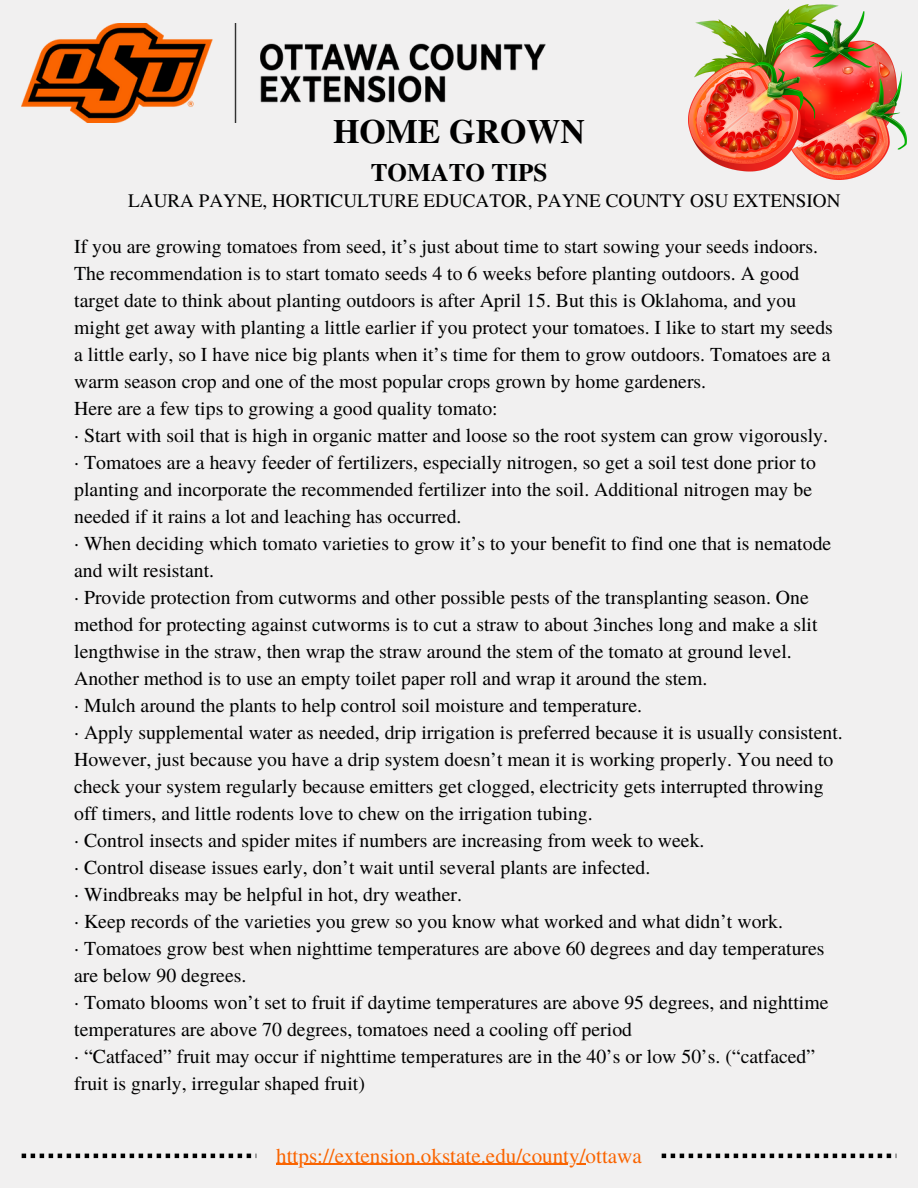
<style>
.page{position:relative;width:918px;height:1188px;background:#f1f0f0}
.page>*{position:absolute;margin:0;border:0;box-sizing:border-box;transform-origin:0 0}
.t1{font:700 33.9px "Te X Gyre Termes";color:#000}
.t2{font:700 25.2px "Te X Gyre Termes";color:#000}
.t3{font:21.15px "Te X Gyre Termes";color:#fa6400}
.t4{font:19.8px/27px "Te X Gyre Termes";color:#000}
.t5{font:19.2px "Te X Gyre Termes";color:#000}
</style>
<div class="page">
<img style="left:22px;top:23px;width:524px;height:99px">
<svg style="left:22px;top:1154px;width:234px;height:4px"></svg>
<svg style="left:662px;top:1154px;width:234px;height:4px"></svg>
<img style="left:689px;top:5px;width:218px;height:174px">
<hr style="left:276px;top:1164px;width:310px;height:1px;background:#fa6400">
<h2 class="t1" style="left:333px;top:105px;width:253px">HOME GROWN</h2>
<h2 class="t2" style="left:371px;top:153px;width:178px">TOMATO TIPS</h2>
<h3 class="t5" style="left:128px;top:186px;width:714px">LAURA PAYNE, HORTICULTURE EDUCATOR, PAYNE COUNTY OSU EXTENSION</h3>
<p class="t4" style="left:74px;top:232px;width:760px">If you are growing tomatoes from seed, it’s just about time to start sowing your seeds indoors.<br>The recommendation is to start tomato seeds 4 to 6 weeks before planting outdoors. A good target date to think about planting outdoors is after April 15. But this is Oklahoma, and you might get away with planting a little earlier if you protect your tomatoes. I like to start my seeds a little early, so I have nice big plants when it’s time for them to grow outdoors. Tomatoes are a warm season crop and one of the most popular crops grown by home gardeners.</p>
<p class="t4" style="left:74px;top:394px;width:425px">Here are a few tips to growing a good quality tomato:</p>
<p class="t4" style="left:74px;top:421px;width:755px">· Start with soil that is high in organic matter and loose so the root system can grow vigorously.</p>
<p class="t4" style="left:74px;top:448px;width:743px">· Tomatoes are a heavy feeder of fertilizers, especially nitrogen, so get a soil test done prior to planting and incorporate the recommended fertilizer into the soil. Additional nitrogen may be needed if it rains a lot and leaching has occurred.</p>
<p class="t4" style="left:74px;top:529px;width:759px">· When deciding which tomato varieties to grow it’s to your benefit to find one that is nematode and wilt resistant.</p>
<p class="t4" style="left:74px;top:583px;width:745px">· Provide protection from cutworms and other possible pests of the transplanting season. One method for protecting against cutworms is to cut a straw to about 3inches long and make a slit lengthwise in the straw, then wrap the straw around the stem of the tomato at ground level.<br>Another method is to use an empty toilet paper roll and wrap it around the stem.</p>
<p class="t4" style="left:74px;top:691px;width:569px">· Mulch around the plants to help control soil moisture and temperature.</p>
<p class="t4" style="left:74px;top:718px;width:770px">· Apply supplemental water as needed, drip irrigation is preferred because it is usually consistent.<br>However, just because you have a drip system doesn’t mean it is working properly. You need to check your system regularly because emitters get clogged, electricity gets interrupted throwing off timers, and little rodents love to chew on the irrigation tubing.</p>
<p class="t4" style="left:74px;top:826px;width:632px">· Control insects and spider mites if numbers are increasing from week to week.</p>
<p class="t4" style="left:74px;top:853px;width:578px">· Control disease issues early, don’t wait until several plants are infected.</p>
<p class="t4" style="left:74px;top:880px;width:389px">· Windbreaks may be helpful in hot, dry weather.</p>
<p class="t4" style="left:74px;top:907px;width:710px">· Keep records of the varieties you grew so you know what worked and what didn’t work.</p>
<p class="t4" style="left:74px;top:934px;width:752px">· Tomatoes grow best when nighttime temperatures are above 60 degrees and day temperatures are below 90 degrees.</p>
<p class="t4" style="left:74px;top:988px;width:756px">· Tomato blooms won’t set to fruit if daytime temperatures are above 95 degrees, and nighttime temperatures are above 70 degrees, tomatoes need a cooling off period</p>
<p class="t4" style="left:74px;top:1042px;width:743px">· “Catfaced” fruit may occur if nighttime temperatures are in the 40’s or low 50’s. (“catfaced” fruit is gnarly, irregular shaped fruit)</p>
<p class="t3" style="left:276px;top:1140px;width:367px">https://extension.okstate.edu/county/ottawa</p>
</div>
